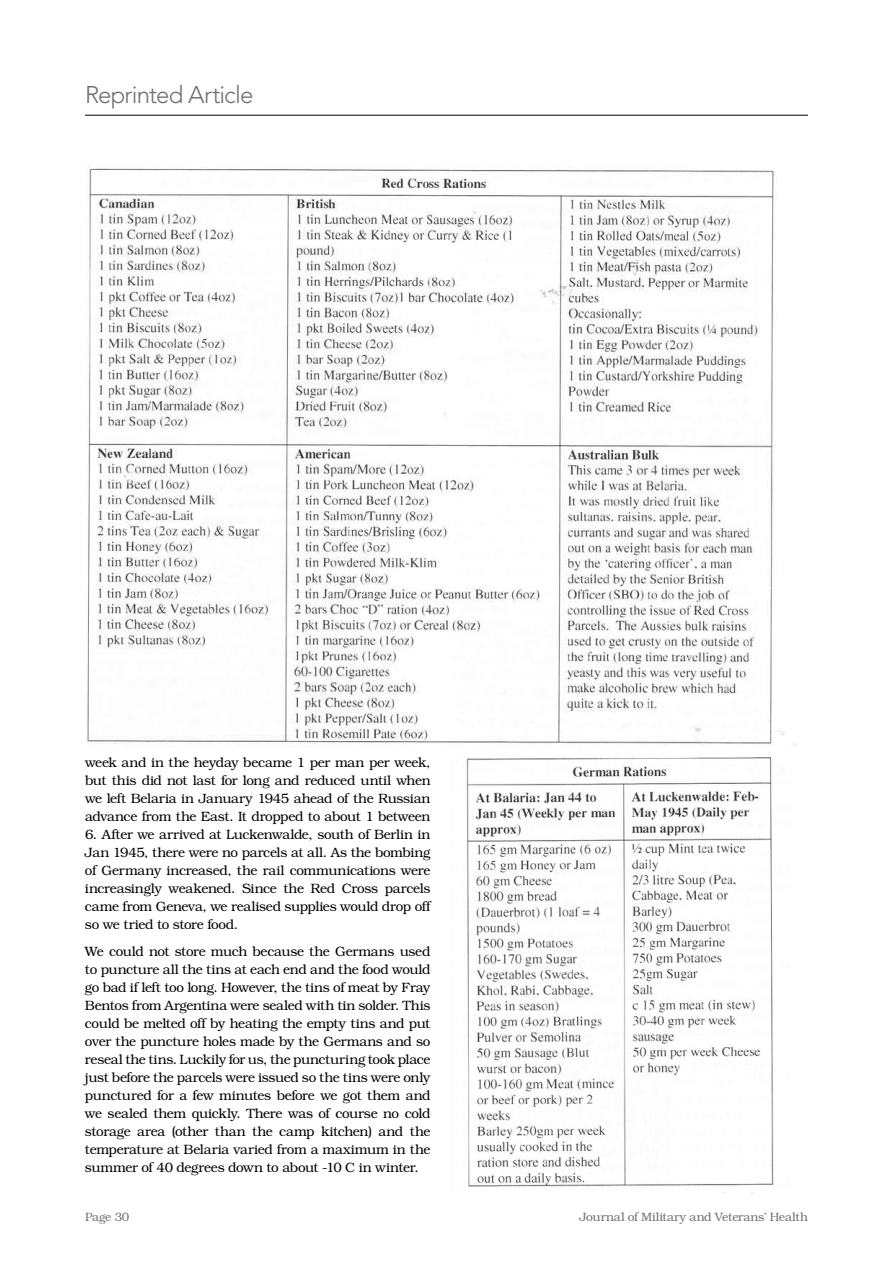
<style>
.page{position:relative;width:893px;height:1263px;background:#fff}
.page>*{position:absolute;margin:0;border:0;box-sizing:border-box;transform-origin:0 0}
.t1{font:300 24px "Avenir LT Std";letter-spacing:-.035em;color:#6d6f71}
.t2{font:300 13.5px/18px "Bookman Std";letter-spacing:-.02em;color:#000;text-align:justify}
.t3{font:300 12px "Bookman Std";letter-spacing:-.01em;color:#6d6f71}
</style>
<div class="page">
<hr style="left:85px;top:115px;width:723px;height:1px;background:#000">
<img style="left:86px;top:167px;width:709px;height:579px">
<img style="left:466px;top:757px;width:308px;height:430px">
<h1 class="t1" style="left:85px;top:81px;width:170px">Reprinted Article</h1>
<p class="t2" style="left:85px;top:754px;width:347px">week and in the heyday became 1 per man per week, but this did not last for long and reduced until when we left Belaria in January 1945 ahead of the Russian advance from the East. It dropped to about 1 between</p>
<p class="t2" style="left:85px;top:826px;width:347px">6. After we arrived at Luckenwalde, south of Berlin in Jan 1945, there were no parcels at all. As the bombing of Germany increased, the rail communications were increasingly weakened. Since the Red Cross parcels came from Geneva, we realised supplies would drop off so we tried to store food.</p>
<p class="t2" style="left:85px;top:942px;width:347px">We could not store much because the Germans used to puncture all the tins at each end and the food would go bad if left too long. However, the tins of meat by Fray Bentos from Argentina were sealed with tin solder. This could be melted off by heating the empty tins and put over the puncture holes made by the Germans and so reseal the tins. Luckily for us, the puncturing took place just before the parcels were issued so the tins were only punctured for a few minutes before we got them and we sealed them quickly. There was of course no cold storage area (other than the camp kitchen) and the temperature at Belaria varied from a maximum in the summer of 40 degrees down to about -10 C in winter.</p>
<p class="t3" style="left:85px;top:1210px;width:46px">Page 30</p>
<p class="t3" style="left:580px;top:1210px;width:230px">Journal of Military and Veterans’ Health</p>
</div>
